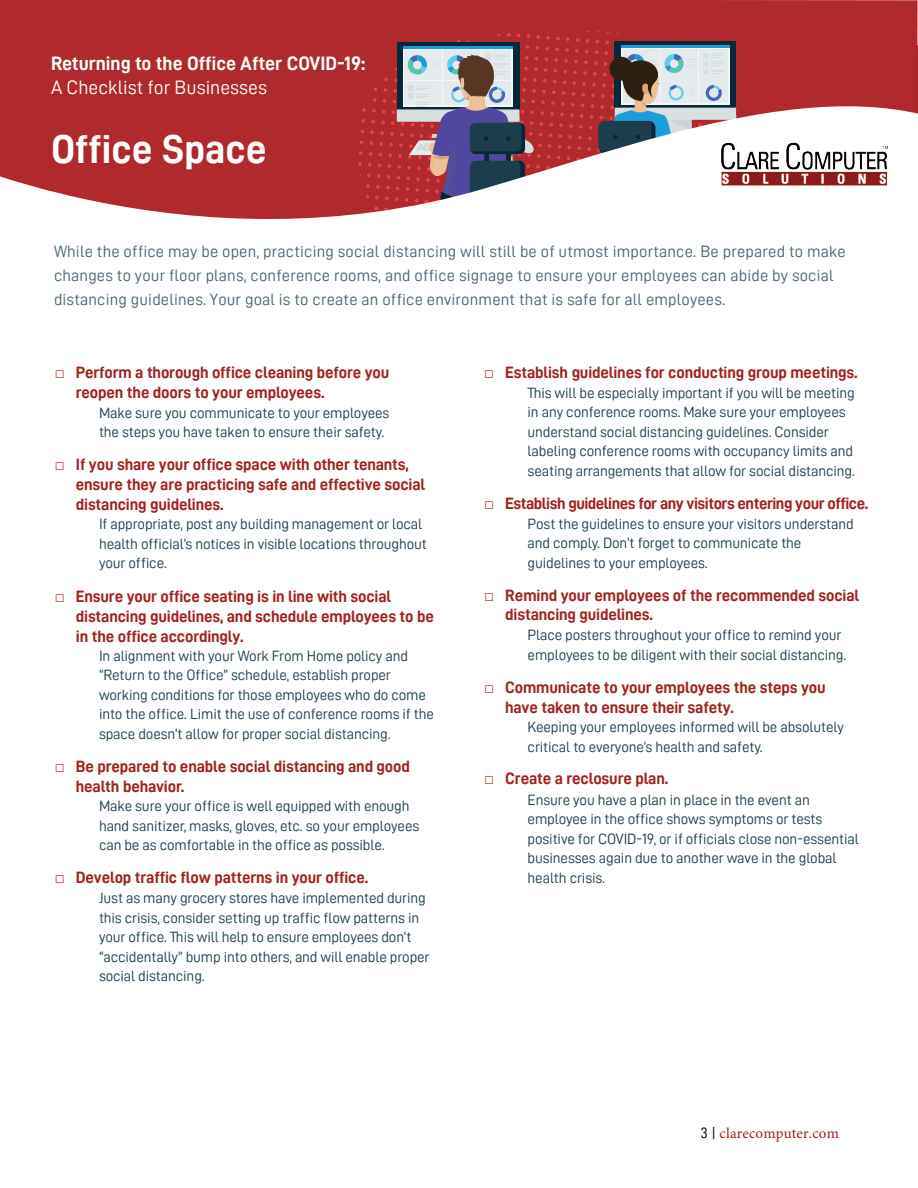
<style>
.page{position:relative;width:918px;height:1188px;background:#fff}
.page>*{position:absolute;margin:0;border:0;box-sizing:border-box;transform-origin:0 0}
.t1{font:700 40.5px "Datto DIN";color:#fff}
.t2{font:700 19.5px "Datto DIN";color:#fff}
.t3{font:19.5px "Datto DIN";color:#fff}
.t4{font:700 16.5px/19.8px "Datto DIN";letter-spacing:-.01em;color:#a1221f}
.t5{font:16.5px/24px "Datto DIN";letter-spacing:.01em;color:#486571}
.t6{font:700 16.5px "Datto DIN";letter-spacing:-.03em;color:#a1221f}
.t7{font:15px/19.5px "Datto DIN";letter-spacing:-.01em;color:#1a3e4d}
.t8{font:15px "Minion Pro";letter-spacing:.01em;color:#a1221f}
.s1{font-family:"Arial";font-weight:400}
.s2{font-family:"Datto DIN";color:#000}
</style>
<div class="page">
<div style="left:0;top:0;width:918px;height:55px;background:#b0292d"></div>
<svg style="left:355px;top:31px;width:397px;height:24px;background:#994e57"></svg>
<svg style="left:0;top:55px;width:918px;height:164px;fill:#b0292d"></svg>
<img style="left:714px;top:137px;width:181px;height:54px">
<h2 class="t2" style="left:51px;top:53px;width:316px">Returning to the Office After COVID-19:</h2>
<h2 class="t3" style="left:51px;top:76px;width:218px">A Checklist for Businesses</h2>
<h1 class="t1" style="left:51px;top:127px;width:217px">Office Space</h1>
<p class="t5" style="left:54px;top:239px;width:793px">While the office may be open, practicing social distancing will still be of utmost importance. Be prepared to make changes to your floor plans, conference rooms, and office signage to ensure your employees can abide by social distancing guidelines. Your goal is to create an office environment that is safe for all employees.</p>
<p class="t4" style="left:76px;top:362px;width:315px;text-indent:-21px"><span class="s1">□</span> Perform a thorough office cleaning before you reopen the doors to your employees.</p>
<p class="t7" style="left:99px;top:402px;width:292px">Make sure you communicate to your employees the steps you have taken to ensure their safety.</p>
<p class="t4" style="left:76px;top:454px;width:351px;text-indent:-21px"><span class="s1">□</span> If you share your office space with other tenants, ensure they are practicing safe and effective social distancing guidelines.</p>
<p class="t7" style="left:99px;top:514px;width:329px">If appropriate, post any building management or local health official’s notices in visible locations throughout your office.</p>
<p class="t4" style="left:76px;top:586px;width:360px;text-indent:-21px"><span class="s1">□</span> Ensure your office seating is in line with social distancing guidelines, and schedule employees to be in the office accordingly.</p>
<p class="t7" style="left:99px;top:646px;width:336px">In alignment with your Work From Home policy and “Return to the Office” schedule, establish proper working conditions for those employees who do come into the office. Limit the use of conference rooms if the space doesn’t allow for proper social distancing.</p>
<p class="t4" style="left:76px;top:756px;width:336px;text-indent:-21px"><span class="s1">□</span> Be prepared to enable social distancing and good health behavior.</p>
<p class="t7" style="left:99px;top:796px;width:322px">Make sure your office is well equipped with enough hand sanitizer, masks, gloves, etc. so your employees can be as comfortable in the office as possible.</p>
<p class="t4" style="left:55px;top:867px;width:315px"><span class="s1">□</span> Develop traffic flow patterns in your office.</p>
<p class="t7" style="left:99px;top:888px;width:332px">Just as many grocery stores have implemented during this crisis, consider setting up traffic flow patterns in your office. This will help to ensure employees don’t “accidentally” bump into others, and will enable proper social distancing.</p>
<p class="t4" style="left:484px;top:362px;width:375px"><span class="s1">□</span> Establish guidelines for conducting group meetings.</p>
<p class="t7" style="left:528px;top:383px;width:329px">This will be especially important if you will be meeting in any conference rooms. Make sure your employees understand social distancing guidelines. Consider labeling conference rooms with occupancy limits and seating arrangements that allow for social distancing.</p>
<p class="t6" style="left:484px;top:494px;width:386px"><span class="s1">□</span> Establish guidelines for any visitors entering your office.</p>
<p class="t7" style="left:528px;top:513px;width:328px">Post the guidelines to ensure your visitors understand and comply. Don’t forget to communicate the guidelines to your employees.</p>
<p class="t4" style="left:505px;top:585px;width:355px;text-indent:-21px"><span class="s1">□</span> Remind your employees of the recommended social distancing guidelines.</p>
<p class="t7" style="left:528px;top:625px;width:320px">Place posters throughout your office to remind your employees to be diligent with their social distancing.</p>
<p class="t4" style="left:505px;top:677px;width:322px;text-indent:-21px"><span class="s1">□</span> Communicate to your employees the steps you have taken to ensure their safety.</p>
<p class="t7" style="left:528px;top:717px;width:318px">Keeping your employees informed will be absolutely critical to everyone’s health and safety.</p>
<p class="t4" style="left:484px;top:768px;width:186px"><span class="s1">□</span> Create a reclosure plan.</p>
<p class="t7" style="left:528px;top:789px;width:333px">Ensure you have a plan in place in the event an employee in the office shows symptoms or tests positive for COVID-19, or if officials close non-essential businesses again due to another wave in the global health crisis.</p>
<p class="t8" style="left:701px;top:1123px;width:140px"><span class="s2">3 |</span> clarecomputer.com</p>
</div>
